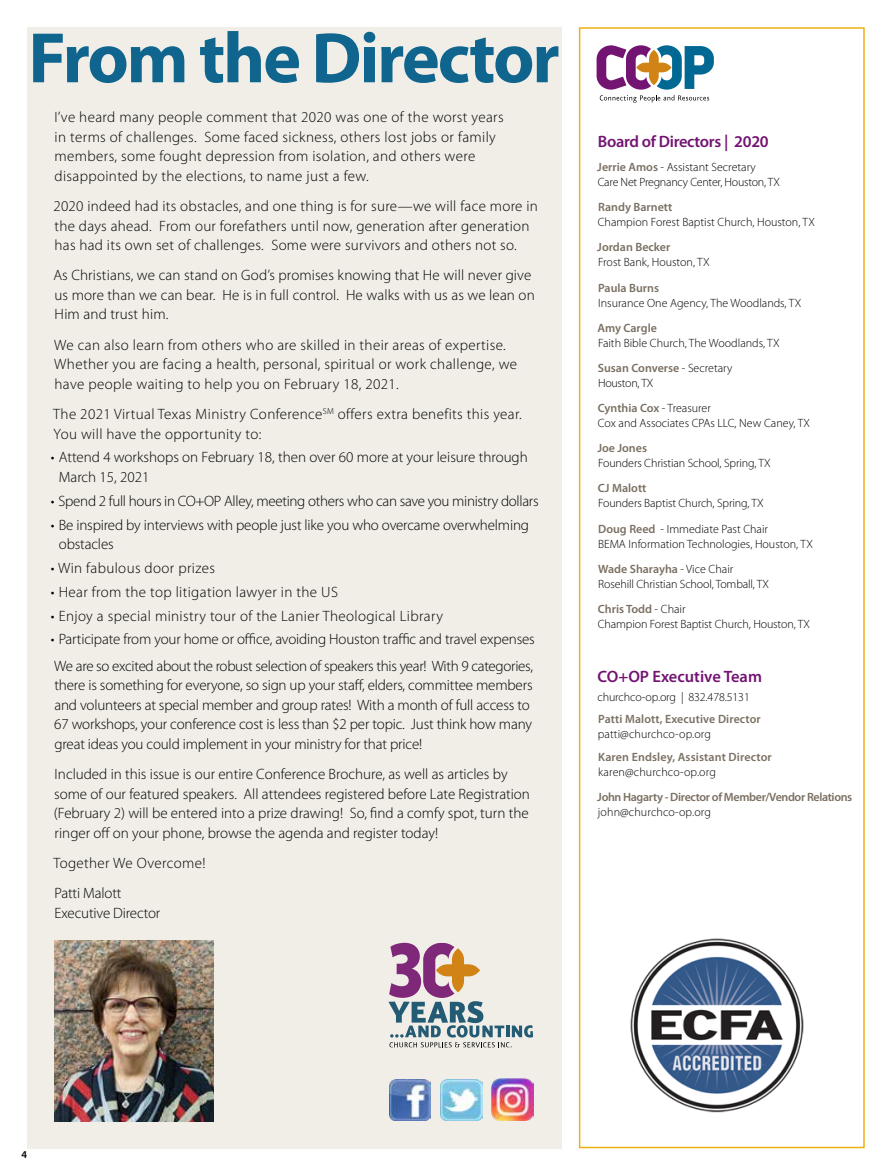
<style>
.page{position:relative;width:891px;height:1175px;background:#fff}
.page>*{position:absolute;margin:0;border:0;box-sizing:border-box;transform-origin:0 0}
.t1{font:900 81.9px "Myriad Pro";color:#7f2779;scale:.81 1}
.t2{font:700 72px "Myriad Pro";letter-spacing:-.03em;color:#0f658e}
.t3{font:600 16.5px "Myriad Pro";letter-spacing:-.02em;color:#731472}
.t4{font:600 16.5px "Myriad Pro";color:#731472}
.t5{font:300 15px/19.5px "Myriad Pro";letter-spacing:.01em;color:#000}
.t6{font:300 15px/19.5px "Myriad Pro";letter-spacing:-.01em;color:#000}
.t7{font:300 15px/26.2px "Myriad Pro";letter-spacing:-.02em;color:#000}
.t8{font:300 12px/25.2px "Myriad Pro";color:#000}
.t9{font:600 12px "Myriad Pro";color:#7a6f62}
.t10{font:300 12px/15px "Myriad Pro";letter-spacing:-.02em;color:#000}
.t11{font:600 12px "Myriad Pro";letter-spacing:-.03em;color:#7a6f62}
.t12{font:600 10.5px "Myriad Pro";color:#000}
.s1{font-weight:600;color:#7a6f62}
</style>
<div class="page">
<div style="left:579px;top:27px;width:286px;height:1121px;border:2px solid #eeb111"></div>
<div style="left:27px;top:27px;width:535px;height:1122px;background:#f1eee7"></div>
<img style="left:54px;top:940px;width:159px;height:181px">
<img style="left:630px;top:938px;width:174px;height:175px">
<svg style="left:597px;top:45px;width:117px;height:58px"></svg>
<img style="left:390px;top:1079px;width:41px;height:41px">
<img style="left:491px;top:1078px;width:42px;height:42px">
<img style="left:440px;top:1079px;width:43px;height:41px">
<svg style="left:388px;top:942px;width:145px;height:105px"></svg>
<h2 class="t2" style="left:28px;top:18px;width:533px">From the Director</h2>
<p class="t5" style="left:55px;top:108px;width:451px">I’ve heard many people comment that 2020 was one of the worst years in terms of challenges. Some faced sickness, others lost jobs or family members, some fought depression from isolation, and others were disappointed by the elections, to name just a few.</p>
<p class="t5" style="left:53px;top:197px;width:486px">2020 indeed had its obstacles, and one thing is for sure—we will face more in the days ahead. From our forefathers until now, generation after generation has had its own set of challenges. Some were survivors and others not so.</p>
<p class="t5" style="left:53px;top:266px;width:483px">As Christians, we can stand on God’s promises knowing that He will never give us more than we can bear. He is in full control. He walks with us as we lean on<br>Him and trust him.</p>
<p class="t5" style="left:54px;top:335px;width:464px">We can also learn from others who are skilled in their areas of expertise.<br>Whether you are facing a health, personal, spiritual or work challenge, we have people waiting to help you on February 18, 2021.</p>
<p class="t5" style="left:53px;top:404px;width:470px">The 2021 Virtual Texas Ministry Conference<sup>SM</sup> offers extra benefits this year.<br>You will have the opportunity to:</p>
<p class="t5" style="left:59px;top:448px;width:471px;text-indent:-8px">• Attend 4 workshops on February 18, then over 60 more at your leisure through<br>March 15, 2021</p>
<p class="t7" style="left:51px;top:488px;width:489px">• Spend 2 full hours in CO+OP Alley, meeting others who can save you ministry dollars</p>
<p class="t6" style="left:59px;top:515px;width:472px;text-indent:-8px">• Be inspired by interviews with people just like you who overcame overwhelming obstacles</p>
<p class="t5" style="left:51px;top:558px;width:166px">• Win fabulous door prizes</p>
<p class="t5" style="left:51px;top:582px;width:289px">• Hear from the top litigation lawyer in the US</p>
<p class="t5" style="left:51px;top:606px;width:393px">• Enjoy a special ministry tour of the Lanier Theological Library</p>
<p class="t7" style="left:51px;top:626px;width:485px">• Participate from your home or office, avoiding Houston traffic and travel expenses<br>We are so excited about the robust selection of speakers this year! With 9 categories,</p>
<p class="t6" style="left:54px;top:675px;width:480px">there is something for everyone, so sign up your staff, elders, committee members and volunteers at special member and group rates! With a month of full access to 67 workshops, your conference cost is less than $2 per topic. Just think how many great ideas you could implement in your ministry for that price!</p>
<p class="t5" style="left:54px;top:764px;width:478px">Included in this issue is our entire Conference Brochure, as well as articles by some of our featured speakers. All attendees registered before Late Registration (February 2) will be entered into a prize drawing! So, find a comfy spot, turn the ringer off on your phone, browse the agenda and register today!</p>
<p class="t5" style="left:53px;top:848px;width:154px;line-height:30.3px">Together We Overcome!<br>Patti Malott</p>
<p class="t6" style="left:55px;top:903px;width:107px">Executive Director</p>
<h1 class="t1" style="left:387px;top:922px;width:48px">3</h1>
<p class="t3" style="left:598px;top:132px;width:172px">Board of Directors | 2020</p>
<p class="t10" style="left:597px;top:160px;width:184px"><span class="s1">Jerrie Amos</span> - Assistant Secretary<br>Care Net Pregnancy Center, Houston, TX</p>
<p class="t9" style="left:598px;top:201px;width:76px">Randy Barnett</p>
<p class="t8" style="left:598px;top:210px;width:219px">Champion Forest Baptist Church, Houston, TX</p>
<p class="t9" style="left:597px;top:241px;width:75px">Jordan Becker</p>
<p class="t8" style="left:598px;top:250px;width:113px">Frost Bank, Houston, TX</p>
<p class="t9" style="left:598px;top:281px;width:62px">Paula Burns</p>
<p class="t8" style="left:598px;top:290px;width:205px">Insurance One Agency, The Woodlands, TX</p>
<p class="t9" style="left:598px;top:321px;width:61px">Amy Cargle</p>
<p class="t8" style="left:598px;top:330px;width:183px">Faith Bible Church, The Woodlands, TX<br><span class="s1">Susan Converse</span> - Secretary</p>
<p class="t10" style="left:598px;top:370px;width:115px;line-height:25.2px">Houston, TX<br><span class="s1">Cynthia Cox</span> - Treasurer</p>
<p class="t8" style="left:598px;top:410px;width:214px">Cox and Associates CPAs LLC, New Caney, TX</p>
<p class="t9" style="left:597px;top:441px;width:51px">Joe Jones</p>
<p class="t8" style="left:598px;top:451px;width:174px">Founders Christian School, Spring, TX</p>
<p class="t9" style="left:598px;top:481px;width:50px">CJ Malott</p>
<p class="t8" style="left:598px;top:491px;width:172px">Founders Baptist Church, Spring, TX<br><span class="s1">Doug Reed</span> - Immediate Past Chair</p>
<p class="t8" style="left:598px;top:531px;width:216px">BEMA Information Technologies, Houston, TX<br><span class="s1">Wade Sharayha</span> - Vice Chair</p>
<p class="t8" style="left:598px;top:571px;width:173px">Rosehill Christian School, Tomball, TX<br><span class="s1">Chris Todd</span> - Chair</p>
<p class="t8" style="left:598px;top:611px;width:214px">Champion Forest Baptist Church, Houston, TX</p>
<p class="t4" style="left:598px;top:667px;width:166px">CO+OP Executive Team</p>
<p class="t8" style="left:598px;top:685px;width:154px">churchco-op.org | 832.478.5131</p>
<p class="t9" style="left:598px;top:712px;width:164px">Patti Malott, Executive Director</p>
<p class="t8" style="left:598px;top:721px;width:115px">patti@churchco-op.org</p>
<p class="t9" style="left:598px;top:750px;width:175px">Karen Endsley, Assistant Director</p>
<p class="t8" style="left:598px;top:760px;width:119px">karen@churchco-op.org</p>
<p class="t11" style="left:597px;top:790px;width:256px">John Hagarty - Director of Member/Vendor Relations</p>
<p class="t8" style="left:598px;top:799px;width:114px">john@churchco-op.org</p>
<p class="t12" style="left:21px;top:1149px;width:7px">4</p>
</div>
